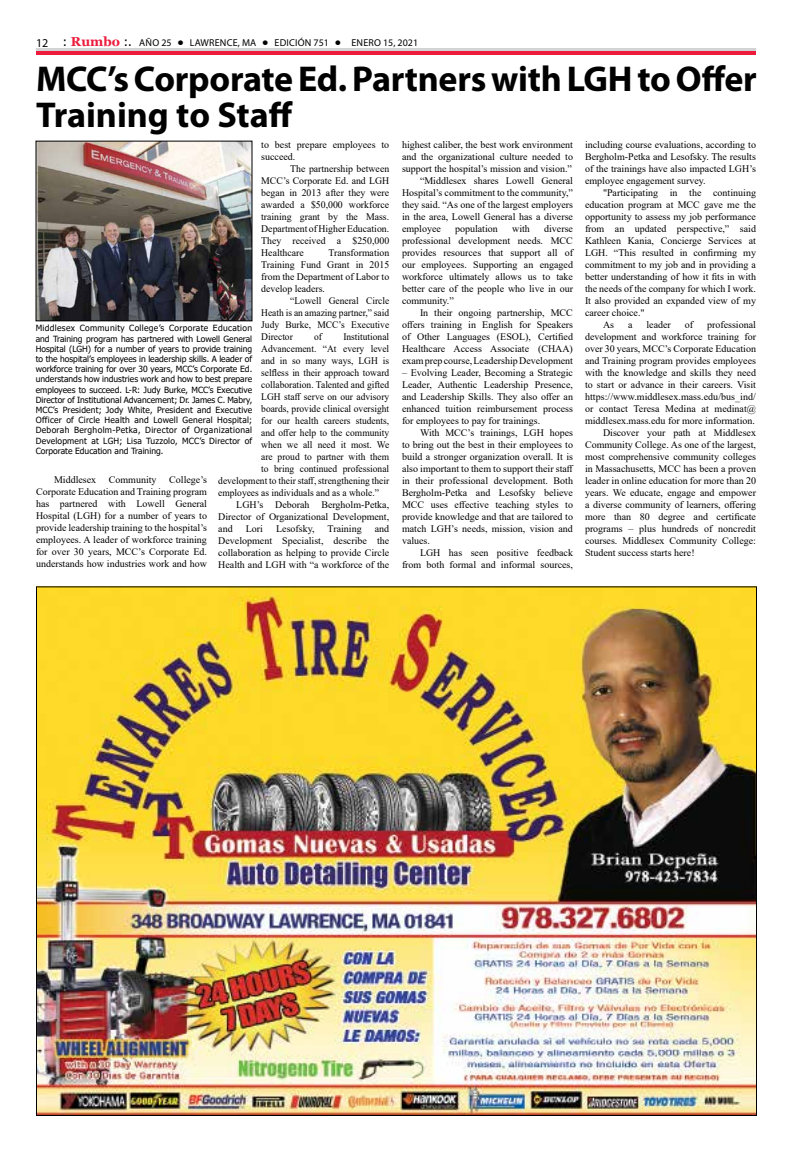
<style>
.page{position:relative;width:792px;height:1152px;background:#fff}
.page>*{position:absolute;margin:0;border:0;box-sizing:border-box;transform-origin:0 0}
.t1{font:700 36px/36px "Myriad Pro";letter-spacing:-.01em;color:#000}
.t2{font:10px/12px "Times New Roman";color:#000;text-align:justify}
.t3{font:10px/12px "Times New Roman";color:#000;text-align:justify;scale:.95 1}
.t4{font:10px "Myriad Pro";letter-spacing:.02em;color:#000}
.t5{font:8.5px/10.2px "Tahoma";color:#000;text-align:justify}
.s1{font-size:12px}
.s2{font-family:"Tahoma";font-size:12px}
.s3{font-family:"Georgia";font-weight:700;font-size:13px;color:#ed1a3b}
.s4{font-family:"Tahoma";font-weight:700;color:#fff}
</style>
<div class="page">
<div style="left:36px;top:50px;width:720px;height:5px;background:#ed1a3b"></div>
<hr style="left:36px;top:48px;width:720px;height:2px;background:#d1d3d4">
<img style="left:38px;top:588px;width:717px;height:526px">
<img style="left:38px;top:143px;width:212px;height:176px">
<div style="left:36px;top:141px;width:216px;height:180px;border:1px solid #000"></div>
<p class="t4" style="left:36px;top:36px;width:384px"><span class="s1">12</span> <span class="s2">:</span> <span class="s3">Rumbo</span> <span class="s2">:.</span> AÑO 25 <span class="s4">•</span> LAWRENCE, MA <span class="s4">•</span> EDICIÓN 751 <span class="s4">•</span> ENERO 15, 2021</p>
<h1 class="t1" style="left:36px;top:60px;width:722px">MCC’s Corporate Ed. Partners with LGH to Offer<br>Training to Staff</h1>
<p class="t2" style="left:261px;top:138px;width:130px">to best prepare employees to succeed.</p>
<p class="t2" style="left:261px;top:162px;width:130px;text-indent:29px">The partnership between MCC’s Corporate Ed. and LGH began in 2013 after they were awarded a $50,000 workforce training grant by the Mass.<br>Department of Higher Education.<br>They received a $250,000<br>Healthcare</p>
<p class="t2" style="left:261px;top:246px;width:130px;text-indent:67px">Transformation Training Fund Grant in 2015 from the Department of Labor to develop leaders.</p>
<p class="t3" style="left:261px;top:294px;width:136px;text-indent:29px">“Lowell General Circle Heath is an amazing partner,” said Judy Burke, MCC’s Executive Director</p>
<p class="t5" style="left:36px;top:324px;width:218px">Middlesex Community College’s Corporate Education and Training program has partnered with Lowell General Hospital (LGH) for a number of years to provide training to the hospital’s employees in leadership skills. A leader of workforce training for over 30 years, MCC’s Corporate Ed. understands how industries work and how to best prepare employees to succeed. L-R: Judy Burke, MCC’s Executive Director of Institutional Advancement; Dr. James C. Mabry, MCC’s President; Jody White, President and Executive Officer of Circle Health and Lowell General Hospital; Deborah Bergholm-Petka, Director of Organizational Development at LGH; Lisa Tuzzolo, MCC’s Director of Corporate Education and Training.</p>
<p class="t3" style="left:314px;top:330px;width:10px">of</p>
<p class="t3" style="left:343px;top:330px;width:50px">Institutional</p>
<p class="t3" style="left:261px;top:342px;width:136px">Advancement. “At every level</p>
<p class="t3" style="left:261px;top:354px;width:136px">and in so many ways, LGH is</p>
<p class="t3" style="left:261px;top:366px;width:136px">selfless in their approach toward</p>
<p class="t3" style="left:261px;top:378px;width:136px">collaboration. Talented and gifted</p>
<p class="t3" style="left:261px;top:390px;width:136px">LGH staff serve on our advisory</p>
<p class="t3" style="left:261px;top:402px;width:136px">boards, provide clinical oversight</p>
<p class="t3" style="left:261px;top:414px;width:136px">for our health careers students,</p>
<p class="t3" style="left:261px;top:426px;width:136px">and offer help to the community</p>
<p class="t3" style="left:261px;top:438px;width:136px">when we all need it most. We</p>
<p class="t3" style="left:261px;top:450px;width:136px">are proud to partner with them</p>
<p class="t3" style="left:261px;top:462px;width:136px">to bring continued professional</p>
<p class="t3" style="left:218px;top:474px;width:182px">development to their staff, strengthening their</p>
<p class="t3" style="left:218px;top:486px;width:171px">employees as individuals and as a whole.”</p>
<p class="t2" style="left:236px;top:498px;width:155px">LGH’s Deborah Bergholm-Petka,</p>
<p class="t2" style="left:218px;top:510px;width:173px">Director of Organizational Development,</p>
<p class="t2" style="left:218px;top:522px;width:16px">and</p>
<p class="t2" style="left:246px;top:522px;width:19px">Lori</p>
<p class="t2" style="left:276px;top:522px;width:40px">Lesofsky,</p>
<p class="t2" style="left:328px;top:522px;width:36px">Training</p>
<p class="t2" style="left:36px;top:474px;width:173px;text-indent:133px">College’s Corporate Education and Training program has partnered with Lowell General Hospital (LGH) for a number of years to provide leadership training to the hospital’s employees. A leader of workforce training for over 30 years, MCC’s Corporate Ed. understands how industries work and how</p>
<p class="t2" style="left:54px;top:474px;width:44px">Middlesex</p>
<p class="t2" style="left:109px;top:474px;width:49px">Community</p>
<p class="t2" style="left:218px;top:522px;width:173px;text-indent:157px">and Development Specialist, describe the collaboration as helping to provide Circle Health and LGH with “a workforce of the</p>
<p class="t2" style="left:402px;top:138px;width:173px">highest caliber, the best work environment</p>
<p class="t2" style="left:402px;top:150px;width:173px">and the organizational culture needed to</p>
<p class="t2" style="left:402px;top:162px;width:171px">support the hospital’s mission and vision.”</p>
<p class="t2" style="left:420px;top:174px;width:155px">“Middlesex shares Lowell General</p>
<p class="t2" style="left:402px;top:186px;width:173px">Hospital’s commitment to the community,”</p>
<p class="t2" style="left:402px;top:198px;width:173px">they said. “As one of the largest employers</p>
<p class="t2" style="left:402px;top:210px;width:173px">in the area, Lowell General has a diverse</p>
<p class="t2" style="left:402px;top:222px;width:40px">employee</p>
<p class="t2" style="left:455px;top:222px;width:44px">population</p>
<p class="t2" style="left:512px;top:222px;width:19px">with</p>
<p class="t2" style="left:402px;top:222px;width:173px;text-indent:142px">diverse professional development needs. MCC provides resources that support all of our employees. Supporting an engaged workforce ultimately allows us to take better care of the people who live in our community.”</p>
<p class="t2" style="left:402px;top:306px;width:173px;text-indent:18px">In their ongoing partnership, MCC offers training in English for Speakers of Other Languages (ESOL), Certified Healthcare Access Associate (CHAA) exam prep course, Leadership Development</p>
<p class="t2" style="left:402px;top:366px;width:173px">– Evolving Leader, Becoming a Strategic Leader, Authentic Leadership Presence, and Leadership Skills. They also offer an enhanced tuition reimbursement process for employees to pay for trainings.</p>
<p class="t2" style="left:402px;top:426px;width:173px;text-indent:18px">With MCC’s trainings, LGH hopes to bring out the best in their employees to build a stronger organization overall. It is also important to them to support their staff in their professional development. Both Bergholm-Petka and Lesofsky believe MCC uses effective teaching styles to provide knowledge and that are tailored to match LGH’s needs, mission, vision and values.</p>
<p class="t2" style="left:402px;top:546px;width:173px;text-align:right">LGH has seen positive feedback from both formal and informal sources,</p>
<p class="t2" style="left:585px;top:138px;width:173px">including course evaluations, according to Bergholm-Petka and Lesofsky. The results of the trainings have also impacted LGH’s employee engagement survey.</p>
<p class="t2" style="left:603px;top:186px;width:155px">"Participating in the continuing</p>
<p class="t2" style="left:585px;top:198px;width:173px">education program at MCC gave me the</p>
<p class="t2" style="left:585px;top:210px;width:173px">opportunity to assess my job performance</p>
<p class="t2" style="left:585px;top:222px;width:173px">from an updated perspective,” said</p>
<p class="t2" style="left:585px;top:234px;width:173px">Kathleen Kania, Concierge Services at</p>
<p class="t2" style="left:585px;top:246px;width:173px">LGH. “This resulted in confirming my</p>
<p class="t2" style="left:585px;top:258px;width:172px">commitment to my job and in providing a</p>
<p class="t2" style="left:585px;top:270px;width:173px">better understanding of how it fits in with</p>
<p class="t2" style="left:585px;top:282px;width:172px">the needs of the company for which I work.</p>
<p class="t2" style="left:585px;top:294px;width:172px">It also provided an expanded view of my</p>
<p class="t2" style="left:585px;top:306px;width:61px">career choice."</p>
<p class="t2" style="left:603px;top:318px;width:13px">As</p>
<p class="t2" style="left:628px;top:318px;width:6px">a</p>
<p class="t2" style="left:646px;top:318px;width:26px">leader</p>
<p class="t2" style="left:685px;top:318px;width:10px">of</p>
<p class="t2" style="left:707px;top:318px;width:50px">professional</p>
<p class="t2" style="left:585px;top:330px;width:172px">development and workforce training for</p>
<p class="t2" style="left:585px;top:342px;width:173px">over 30 years, MCC’s Corporate Education</p>
<p class="t2" style="left:585px;top:354px;width:173px">and Training program provides employees</p>
<p class="t2" style="left:585px;top:366px;width:173px">with the knowledge and skills they need</p>
<p class="t2" style="left:585px;top:378px;width:173px">to start or advance in their careers. Visit</p>
<p class="t2" style="left:585px;top:390px;width:172px">https://www.middlesex.mass.edu/bus_ind/</p>
<p class="t2" style="left:585px;top:402px;width:173px">or contact Teresa Medina at medinat@</p>
<p class="t2" style="left:585px;top:414px;width:171px">middlesex.mass.edu for more information.</p>
<p class="t2" style="left:603px;top:426px;width:155px">Discover your path at Middlesex</p>
<p class="t2" style="left:585px;top:438px;width:173px">Community College. As one of the largest,</p>
<p class="t2" style="left:585px;top:450px;width:173px">most comprehensive community colleges</p>
<p class="t2" style="left:585px;top:462px;width:173px">in Massachusetts, MCC has been a proven</p>
<p class="t2" style="left:585px;top:474px;width:173px">leader in online education for more than 20</p>
<p class="t2" style="left:585px;top:486px;width:173px">years. We educate, engage and empower</p>
<p class="t2" style="left:585px;top:498px;width:173px">a diverse community of learners, offering</p>
<p class="t2" style="left:585px;top:510px;width:173px">more than 80 degree and certificate</p>
<p class="t2" style="left:585px;top:522px;width:173px">programs – plus hundreds of noncredit</p>
<p class="t2" style="left:585px;top:534px;width:173px">courses. Middlesex Community College:</p>
<p class="t2" style="left:585px;top:546px;width:111px">Student success starts here!</p>
</div>
